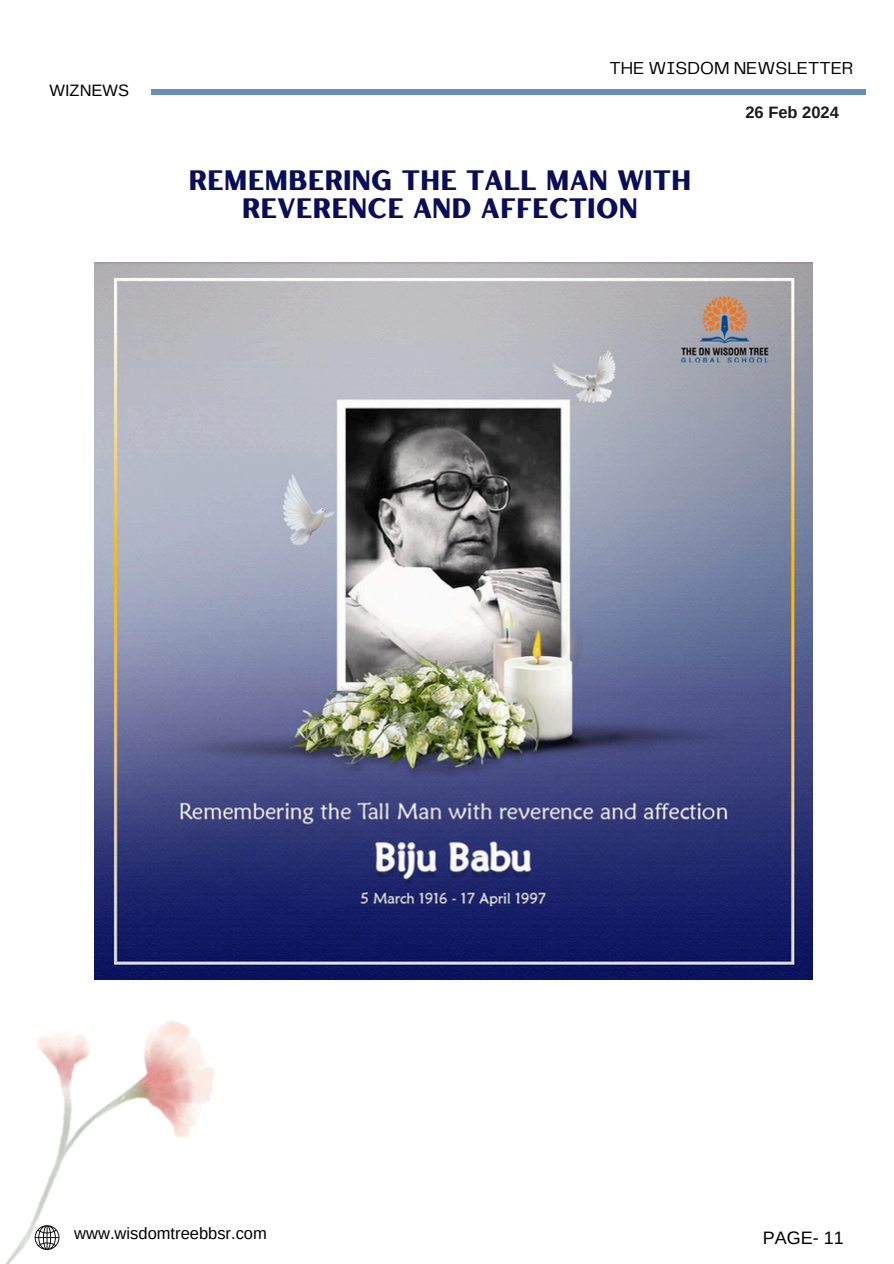
<style>
.page{position:relative;width:894px;height:1264px;background:#fff}
.page>*{position:absolute;margin:0;border:0;box-sizing:border-box;transform-origin:0 0}
.t1{font:28.05px/27.9px "Hertical Sans";color:#0a0e59;text-align:center}
.t2{font:18px "Telegraf";color:#000}
.t3{font:18px "Arimo";color:#000}
.t4{font:16.5px "Arimo";color:#000}
.t5{font:700 16.5px "Arimo";color:#1a1a18}
</style>
<div class="page">
<div style="left:151px;top:89px;width:714px;height:6px;background:#678cc1"></div>
<img style="left:95px;top:262px;width:716px;height:717px">
<img style="left:6px;top:1021px;width:209px;height:242px">
<p class="t4" style="left:49px;top:81px;width:81px">WIZNEWS</p>
<h3 class="t2" style="left:609px;top:61px;width:245px">THE WISDOM NEWSLETTER</h3>
<p class="t1" style="left:188px;top:165px;width:504px">REMEMBERING THE TALL MAN WITH<br>REVERENCE AND AFFECTION</p>
<p class="t5" style="left:745px;top:103px;width:95px">26 Feb 2024</p>
<h1 class="t4" style="left:74px;top:1224px;width:194px">www.wisdomtreebbsr.com</h1>
<p class="t3" style="left:762px;top:1227px;width:82px">PAGE- 11</p>
</div>
